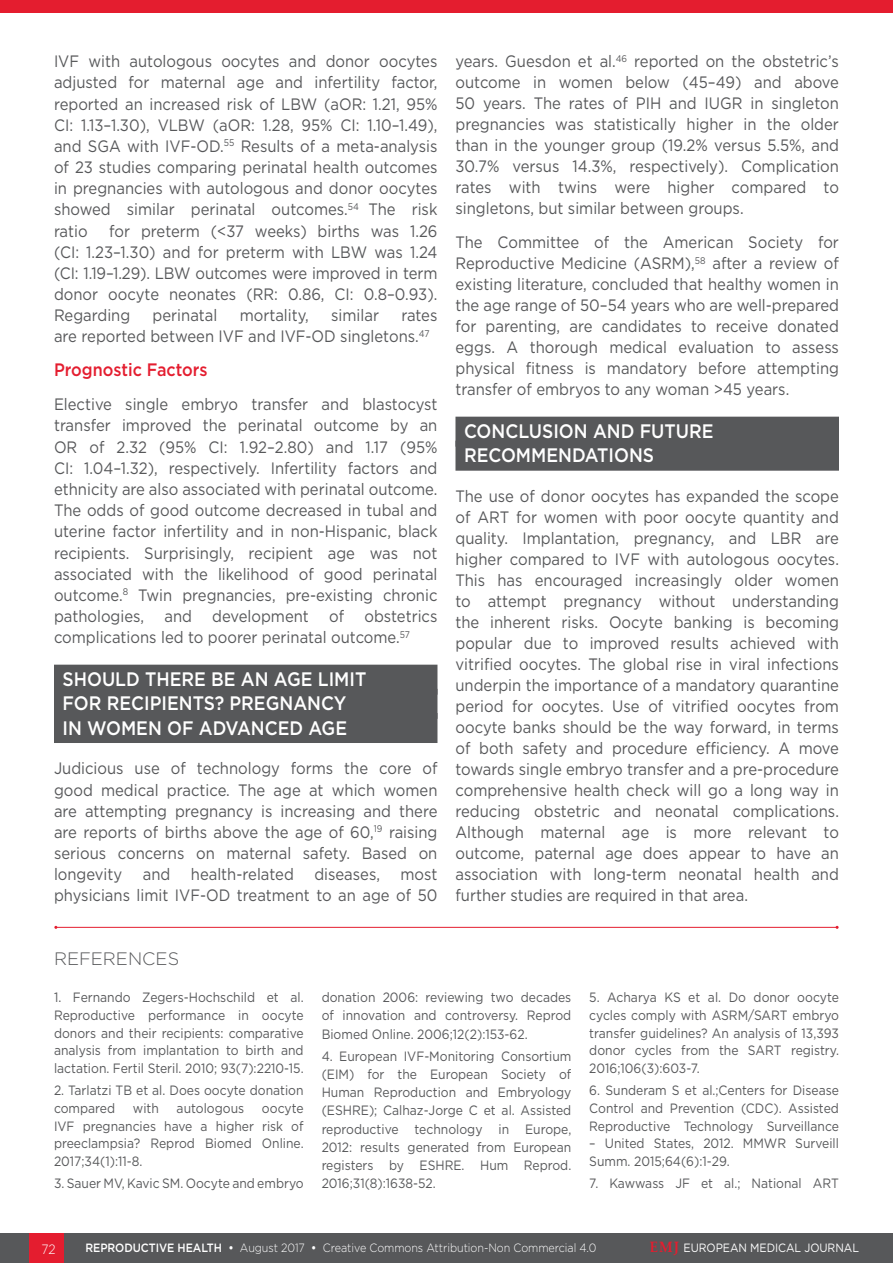
<style>
.page{position:relative;width:893px;height:1263px;background:#fff}
.page>*{position:absolute;margin:0;border:0;box-sizing:border-box;transform-origin:0 0}
._8__Heading_1{font:500 19.5px "Gotham";color:#fff;scale:.9 1}
._9__Heading_2{font:500 18px "Gotham";color:#e41d2f;scale:.9 1}
._18__References_titl{font:300 18px "Gotham";color:#57585a}
._11__Main_text{font:16.5px/21px "Gotham";color:#57585a;text-align:justify;scale:.9 1}
._19__References_text{font:13.5px/17.7px "Gotham";color:#57585a;text-align:justify;scale:.9 1}
.t1{font:300 13.5px "Gotham";color:#fff;scale:.9 1}
.t2{font:300 12px "Gotham";letter-spacing:-.005em;color:#fff;scale:.9 1}
.t3{font:12px "Gotham";letter-spacing:-.005em;color:#fff;scale:.9 1}
.s1{font-weight:500}
.s2{font-family:"Palatino Linotype";font-weight:700;font-size:15px;color:#e41d2f}
</style>
<div class="page">
<div style="left:0;top:1233px;width:893px;height:30px;background:#57585a"></div>
<div style="left:30px;top:1233px;width:34px;height:30px;background:#e41d2f"></div>
<div style="left:54px;top:665px;width:383px;height:30px;background:#57585a"></div>
<div style="left:54px;top:689px;width:383px;height:30px;background:#57585a"></div>
<div style="left:54px;top:713px;width:383px;height:30px;background:#57585a"></div>
<div style="left:455px;top:417px;width:384px;height:30px;background:#57585a"></div>
<div style="left:455px;top:441px;width:384px;height:30px;background:#57585a"></div>
<div style="left:0;top:0;width:893px;height:12px;background:#e41d2f"></div>
<hr style="left:56px;top:927px;width:781px;height:1px;background:#e41d2f">
<p class="_11__Main_text" style="left:54px;top:50px;width:428px">IVF with autologous oocytes and donor oocytes adjusted for maternal age and infertility factor, reported an increased risk of LBW (aOR: 1.21, 95% CI: 1.13–1.30), VLBW (aOR: 1.28, 95% CI: 1.10–1.49), and SGA with IVF-OD.<sup>55</sup> Results of a meta-analysis of 23 studies comparing perinatal health outcomes in pregnancies with autologous and donor oocytes showed similar perinatal outcomes.<sup>54</sup> The risk ratio</p>
<p class="_11__Main_text" style="left:54px;top:220px;width:428px;text-indent:55px">for preterm (&lt;37 weeks) births was 1.26 (CI: 1.23–1.30) and for preterm with LBW was 1.24 (CI: 1.19–1.29). LBW outcomes were improved in term donor oocyte neonates (RR: 0.86, CI: 0.8–0.93).<br>Regarding</p>
<p class="_11__Main_text" style="left:153px;top:305px;width:73px">perinatal</p>
<p class="_11__Main_text" style="left:240px;top:305px;width:78px">mortality,</p>
<p class="_11__Main_text" style="left:331px;top:305px;width:55px">similar</p>
<p class="_11__Main_text" style="left:54px;top:304px;width:428px;text-indent:347px">rates are reported between IVF and IVF-OD singletons.<sup>47</sup></p>
<p class="_9__Heading_2" style="left:54px;top:358px;width:172px">Prognostic Factors</p>
<p class="_11__Main_text" style="left:54px;top:394px;width:428px">Elective single embryo transfer and blastocyst transfer improved the perinatal outcome by an OR of 2.32 (95% CI: 1.92–2.80) and 1.17 (95% CI: 1.04–1.32), respectively. Infertility factors and ethnicity are also associated with perinatal outcome.<br>The odds of good outcome decreased in tubal and uterine factor infertility and in non-Hispanic, black recipients. Surprisingly, recipient age was not associated with the likelihood of good perinatal outcome.<sup>8</sup> Twin pregnancies, pre-existing chronic pathologies, and development of obstetrics complications led to poorer perinatal outcome.<sup>57</sup></p>
<p class="_8__Heading_1" style="left:63px;top:666px;width:339px">SHOULD THERE BE AN AGE LIMIT</p>
<p class="_8__Heading_1" style="left:63px;top:691px;width:317px">FOR RECIPIENTS? PREGNANCY</p>
<p class="_8__Heading_1" style="left:63px;top:715px;width:318px">IN WOMEN OF ADVANCED AGE</p>
<p class="_11__Main_text" style="left:54px;top:758px;width:428px">Judicious use of technology forms the core of good medical practice. The age at which women are attempting pregnancy is increasing and there are reports of births above the age of 60,<sup>19</sup> raising serious concerns on maternal safety. Based on longevity and health-related diseases, most physicians limit IVF-OD treatment to an age of 50</p>
<p class="_11__Main_text" style="left:455px;top:51px;width:428px">years. Guesdon et al.<sup>46</sup> reported on the obstetric’s outcome in women below (45–49) and above 50 years. The rates of PIH and IUGR in singleton pregnancies was statistically higher in the older than in the younger group (19.2% versus 5.5%, and 30.7% versus 14.3%, respectively). Complication rates with twins were higher compared to singletons, but similar between groups.</p>
<p class="_11__Main_text" style="left:455px;top:231px;width:428px">The Committee of the American Society for Reproductive Medicine (ASRM),<sup>58</sup> after a review of existing literature, concluded that healthy women in the age range of 50–54 years who are well-prepared for parenting, are candidates to receive donated eggs. A thorough medical evaluation to assess physical fitness is mandatory before attempting transfer of embryos to any woman &gt;45 years.</p>
<p class="_8__Heading_1" style="left:464px;top:418px;width:279px">CONCLUSION AND FUTURE</p>
<p class="_8__Heading_1" style="left:464px;top:442px;width:213px">RECOMMENDATIONS</p>
<p class="_11__Main_text" style="left:455px;top:485px;width:428px">The use of donor oocytes has expanded the scope of ART for women with poor oocyte quantity and quality. Implantation, pregnancy, and LBR are higher compared to IVF with autologous oocytes.<br>This has encouraged increasingly older women to attempt pregnancy without understanding the inherent risks. Oocyte banking is becoming popular due to improved results achieved with vitrified oocytes. The global rise in viral infections underpin the importance of a mandatory quarantine period for oocytes. Use of vitrified oocytes from oocyte banks should be the way forward, in terms of both safety and procedure efficiency. A move towards single embryo transfer and a pre-procedure comprehensive health check will go a long way in reducing obstetric and neonatal complications.<br>Although maternal age is more relevant to outcome, paternal age does appear to have an association with long-term neonatal health and further studies are required in that area.</p>
<p class="_18__References_titl" style="left:54px;top:948px;width:127px">REFERENCES</p>
<p class="_19__References_text" style="left:54px;top:988px;width:279px">1. Fernando Zegers-Hochschild et al.<br>Reproductive performance in oocyte donors and their recipients: comparative analysis from implantation to birth and lactation. Fertil Steril. 2010; 93(7):2210-15.</p>
<p class="_19__References_text" style="left:54px;top:1081px;width:279px">2. Tarlatzi TB et al. Does oocyte donation compared</p>
<p class="_19__References_text" style="left:133px;top:1099px;width:30px">with</p>
<p class="_19__References_text" style="left:177px;top:1099px;width:77px">autologous</p>
<p class="_19__References_text" style="left:54px;top:1099px;width:279px;text-indent:208px">oocyte IVF pregnancies have a higher risk of preeclampsia? Reprod Biomed Online.<br>2017;34(1):11-8.</p>
<p class="_19__References_text" style="left:54px;top:1174px;width:279px">3. Sauer MV, Kavic SM. Oocyte and embryo</p>
<p class="_19__References_text" style="left:322px;top:988px;width:279px;line-height:18.1px">donation 2006: reviewing two decades of innovation and controversy. Reprod Biomed Online. 2006;12(2):153-62.</p>
<p class="_19__References_text" style="left:322px;top:1047px;width:279px;line-height:18.1px">4. European IVF-Monitoring Consortium (EIM) for the European Society of Human Reproduction and Embryology (ESHRE); Calhaz-Jorge C et al. Assisted reproductive technology in Europe, 2012: results generated from European registers by ESHRE. Hum Reprod.<br>2016;31(8):1638-52.</p>
<p class="_19__References_text" style="left:589px;top:988px;width:279px">5. Acharya KS et al. Do donor oocyte cycles comply with ASRM/SART embryo transfer guidelines? An analysis of 13,393 donor cycles from the SART registry.<br>2016;106(3):603-7.</p>
<p class="_19__References_text" style="left:589px;top:1081px;width:279px">6. Sunderam S et al.;Centers for Disease Control and Prevention (CDC). Assisted Reproductive Technology Surveillance</p>
<p class="_19__References_text" style="left:589px;top:1134px;width:279px">– United States, 2012. MMWR Surveill<br>Summ. 2015;64(6):1-29.</p>
<p class="_19__References_text" style="left:589px;top:1174px;width:279px">7. Kawwass JF et al.; National ART</p>
<p class="t1" style="left:42px;top:1240px;width:17px">72</p>
<p class="t2" style="left:85px;top:1240px;width:569px"><span class="s1">REPRODUCTIVE HEALTH •</span> August 2017 <span class="s1">•</span> Creative Commons Attribution-Non Commercial 4.0</p>
<p class="t3" style="left:650px;top:1240px;width:234px"><span class="s2">EMJ</span> EUROPEAN MEDICAL JOURNAL</p>
</div>
